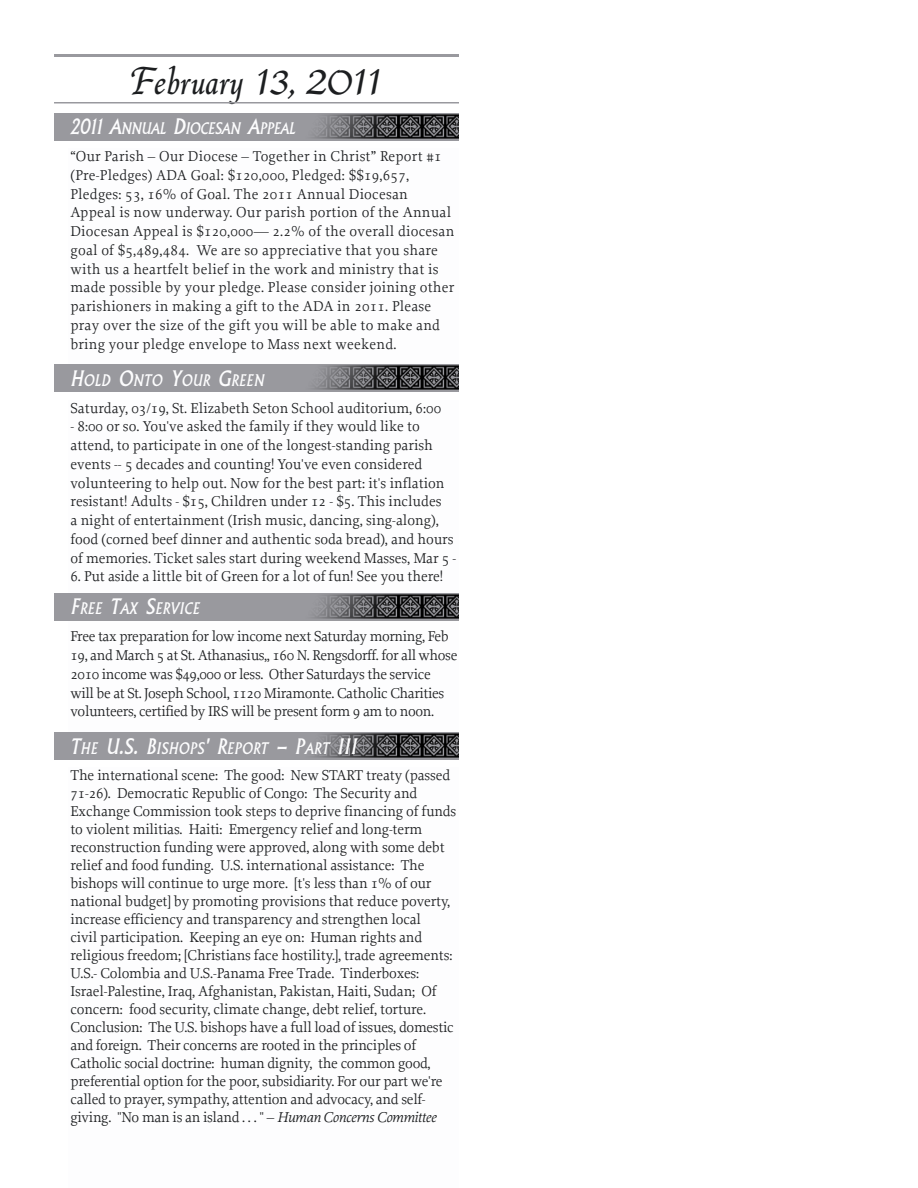
<style>
.page{position:relative;width:918px;height:1188px;background:#fff}
.page>*{position:absolute;margin:0;border:0;box-sizing:border-box;transform-origin:0 0}
.t1{font:42px "AT Quill";color:#1c1e20}
.t2{font:italic 15.75px "Albertus";letter-spacing:.02em;color:#fdfdfe}
.t3{font:italic 15.75px "Albertus";letter-spacing:-.015em;color:#fdfdfe}
.t4{font:15px/18px "Proforma";letter-spacing:-.01em;color:#1c1e20}
.t5{font:15px/18.8px "Proforma";letter-spacing:.015em;color:#1c1e20}
.s1{font-size:21px}
.s2{font-style:italic}
</style>
<div class="page">
<hr style="left:54px;top:54px;width:405px;height:3px;background:#99999e">
<hr style="left:54px;top:102px;width:405px;height:2px;background:#99999e">
<div style="left:54px;top:113px;width:405px;height:27px;background:#99999e"></div>
<img style="left:314px;top:114px;width:145px;height:25px">
<div style="left:54px;top:364px;width:405px;height:28px;background:#99999e"></div>
<img style="left:314px;top:365px;width:145px;height:25px">
<div style="left:54px;top:593px;width:405px;height:28px;background:#99999e"></div>
<img style="left:314px;top:594px;width:145px;height:25px">
<div style="left:54px;top:732px;width:405px;height:28px;background:#99999e"></div>
<img style="left:314px;top:733px;width:145px;height:25px">
<h1 class="t1" style="left:130px;top:58px;width:255px">February 13, 2011</h1>
<p class="t3" style="left:70px;top:119px;width:226px"><span class="s1">2011 A</span>NNUAL <span class="s1">D</span>IOCESAN <span class="s1">A</span>PPEAL</p>
<p class="t5" style="left:70px;top:147px;width:385px">“Our Parish – Our Diocese – Together in Christ” Report #1 (Pre-Pledges) ADA Goal: $120,000, Pledged: $$19,657, Pledges: 53, 16% of Goal. The 2011 Annual Diocesan Appeal is now underway. Our parish portion of the Annual Diocesan Appeal is $120,000— 2.2% of the overall diocesan goal of $5,489,484. We are so appreciative that you share with us a heartfelt belief in the work and ministry that is made possible by your pledge. Please consider joining other parishioners in making a gift to the ADA in 2011. Please pray over the size of the gift you will be able to make and bring your pledge envelope to Mass next weekend.</p>
<p class="t2" style="left:70px;top:371px;width:195px"><span class="s1">H</span>OLD <span class="s1">O</span>NTO <span class="s1">Y</span>OUR <span class="s1">G</span>REEN</p>
<p class="t4" style="left:70px;top:399px;width:372px">Saturday, 03/19, St. Elizabeth Seton School auditorium, 6:00</p>
<p class="t4" style="left:70px;top:417px;width:387px;line-height:18.8px">- 8:00 or so. You've asked the family if they would like to attend, to participate in one of the longest-standing parish events -- 5 decades and counting! You've even considered volunteering to help out. Now for the best part: it's inflation resistant! Adults - $15, Children under 12 - $5. This includes<br>a night of entertainment (Irish music, dancing, sing-along), food (corned beef dinner and authentic soda bread), and hours of memories. Ticket sales start during weekend Masses, Mar 5 -</p>
<p class="t4" style="left:70px;top:567px;width:374px">6. Put aside a little bit of Green for a lot of fun! See you there!</p>
<p class="t2" style="left:70px;top:600px;width:131px"><span class="s1">F</span>REE <span class="s1">T</span>AX <span class="s1">S</span>ERVICE</p>
<p class="t4" style="left:70px;top:627px;width:388px;line-height:18.8px">Free tax preparation for low income next Saturday morning, Feb 19, and March 5 at St. Athanasius,, 160 N. Rengsdorff. for all whose 2010 income was $49,000 or less. Other Saturdays the service will be at St. Joseph School, 1120 Miramonte. Catholic Charities volunteers, certified by IRS will be present form 9 am to noon.</p>
<p class="t2" style="left:70px;top:739px;width:288px"><span class="s1">T</span>HE <span class="s1">U.S. B</span>ISHOPS<span class="s1">' R</span>EPORT <span class="s1">- P</span>ART <span class="s1">III</span></p>
<p class="t4" style="left:70px;top:766px;width:387px">The international scene: The good: New START treaty (passed 71-26). Democratic Republic of Congo: The Security and Exchange Commission took steps to deprive financing of funds to violent militias. Haiti: Emergency relief and long-term reconstruction funding were approved, along with some debt relief and food funding. U.S. international assistance: The bishops will continue to urge more. [t's less than 1% of our national budget] by promoting provisions that reduce poverty, increase efficiency and transparency and strengthen local<br>civil participation. Keeping an eye on: Human rights and religious freedom; [Christians face hostility.], trade agreements:<br>U.S.- Colombia and U.S.-Panama Free Trade. Tinderboxes:<br>Israel-Palestine, Iraq, Afghanistan, Pakistan, Haiti, Sudan; Of concern: food security, climate change, debt relief, torture.<br>Conclusion: The U.S. bishops have a full load of issues, domestic and foreign. Their concerns are rooted in the principles of Catholic social doctrine: human dignity, the common good, preferential option for the poor, subsidiarity. For our part we're called to prayer, sympathy, attention and advocacy, and self&shy;giving. "No man is an island . . . " – <span class="s2">Human Concerns Committee</span></p>
</div>
